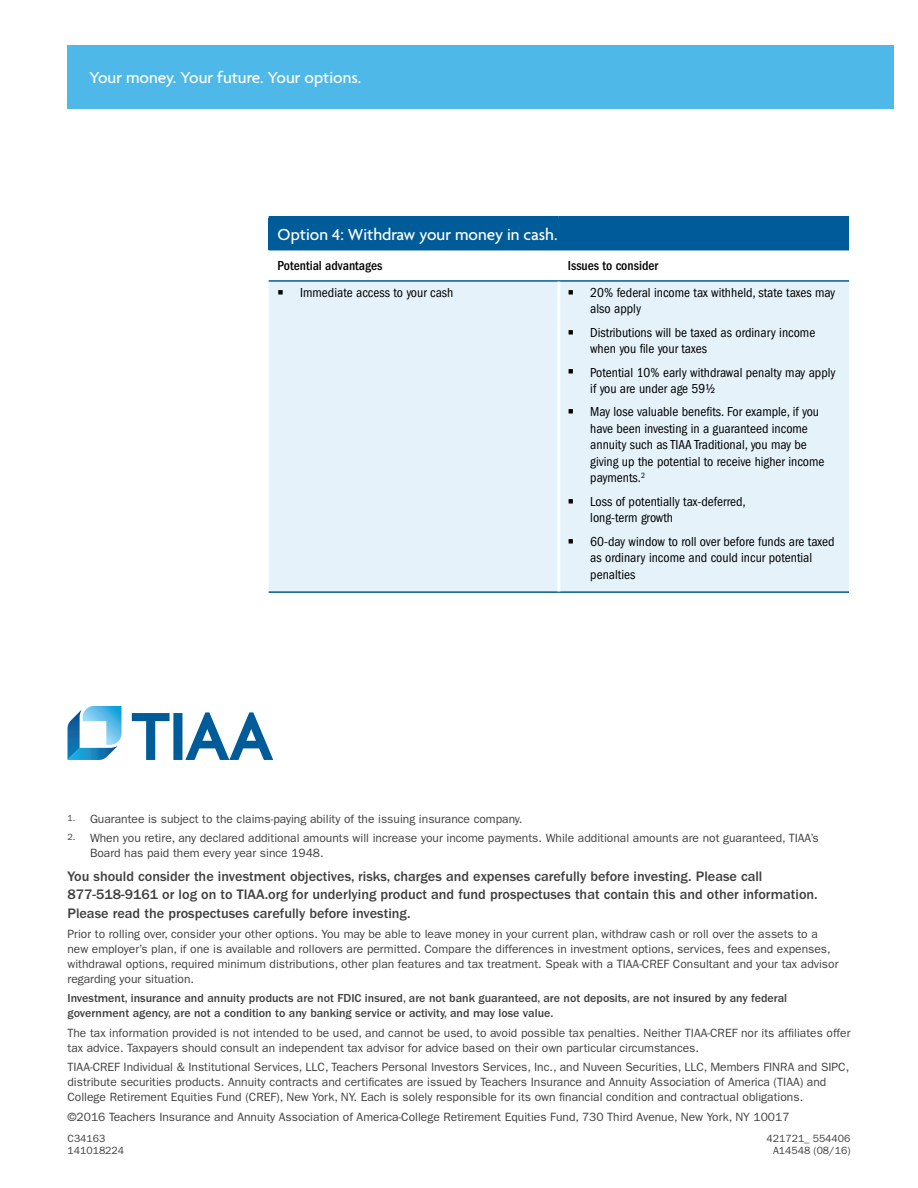
<style>
.page{position:relative;width:918px;height:1188px;background:#fff}
.page>*{position:absolute;margin:0;border:0;box-sizing:border-box;transform-origin:0 0}
.t1{font:500 17.25px "Agenda";color:#fff}
.t2{font:500 14.25px/18.8px "ITC Franklin Gothic Std";color:#404040}
.t3{font:condensed 13.5px/16.5px "ITC Franklin Gothic Std";color:#000}
.t4{font:500 condensed 13.5px "ITC Franklin Gothic Std";color:#000}
.t5{font:12px/15px "ITC Franklin Gothic Std";color:#404040}
.t6{font:500 12px/15px "ITC Franklin Gothic Std";color:#404040}
.t7{font:10.5px/12px "ITC Franklin Gothic Std";color:#404040}
</style>
<div class="page">
<svg style="left:132px;top:712px;width:141px;height:48px"></svg>
<svg style="left:67px;top:706px;width:55px;height:54px"></svg>
<div style="left:269px;top:218px;width:580px;height:32px;background:#005c98"></div>
<div style="left:269px;top:282px;width:580px;height:309px;background:#e5f2fa"></div>
<hr style="left:269px;top:216px;width:290px;height:4px;background:#005c98">
<hr style="left:559px;top:216px;width:290px;height:4px;background:#005c98">
<hr style="left:269px;top:280px;width:290px;height:2px;background:#005c98">
<hr style="left:559px;top:280px;width:290px;height:2px;background:#005c98">
<hr style="left:269px;top:591px;width:290px;height:2px;background:#005c98">
<hr style="left:559px;top:591px;width:290px;height:2px;background:#005c98">
<hr style="left:557px;top:282px;width:3px;height:309px;background:#fff">
<div style="left:68px;top:46px;width:826px;height:63px;background:#4eb9e9"></div>
<svg style="left:279px;top:290px;width:4px;height:4px"></svg>
<svg style="left:569px;top:290px;width:4px;height:4px"></svg>
<svg style="left:569px;top:330px;width:4px;height:4px"></svg>
<svg style="left:569px;top:370px;width:4px;height:4px"></svg>
<svg style="left:569px;top:409px;width:4px;height:5px"></svg>
<svg style="left:569px;top:499px;width:4px;height:4px"></svg>
<svg style="left:569px;top:539px;width:4px;height:4px"></svg>
<h1 class="t1" style="left:89px;top:68px;width:274px">Your money. Your future. Your options.</h1>
<h1 class="t1" style="left:278px;top:225px;width:281px">Option 4: Withdraw your money in cash.</h1>
<p class="t4" style="left:278px;top:258px;width:106px">Potential advantages</p>
<p class="t4" style="left:568px;top:258px;width:92px">Issues to consider</p>
<p class="t3" style="left:300px;top:284px;width:155px">Immediate access to your cash</p>
<p class="t3" style="left:590px;top:284px;width:246px">20% federal income tax withheld, state taxes may also apply</p>
<p class="t3" style="left:590px;top:324px;width:227px">Distributions will be taxed as ordinary income when you file your taxes</p>
<p class="t3" style="left:590px;top:364px;width:247px">Potential 10% early withdrawal penalty may apply if you are under age 59½</p>
<p class="t3" style="left:590px;top:404px;width:236px">May lose valuable benefits. For example, if you have been investing in a guaranteed income annuity such as TIAA Traditional, you may be giving up the potential to receive higher income payments.<sup>2</sup></p>
<p class="t3" style="left:590px;top:493px;width:157px">Loss of potentially tax-deferred, long-term growth</p>
<p class="t3" style="left:590px;top:533px;width:246px">60-day window to roll over before funds are taxed as ordinary income and could incur potential penalties</p>
<p class="t5" style="left:68px;top:811px;width:457px"><sup>1.</sup> Guarantee is subject to the claims-paying ability of the issuing insurance company.</p>
<p class="t5" style="left:90px;top:831px;width:730px;text-indent:-22px"><sup>2.</sup> When you retire, any declared additional amounts will increase your income payments. While additional amounts are not guaranteed, TIAA’s<br>Board has paid them every year since 1948.</p>
<p class="t2" style="left:68px;top:867px;width:752px">You should consider the investment objectives, risks, charges and expenses carefully before investing. Please call<br>877-518-9161 or log on to TIAA.org for underlying product and fund prospectuses that contain this and other information.<br>Please read the prospectuses carefully before investing.</p>
<p class="t5" style="left:68px;top:926px;width:773px">Prior to rolling over, consider your other options. You may be able to leave money in your current plan, withdraw cash or roll over the assets to a new employer’s plan, if one is available and rollovers are permitted. Compare the differences in investment options, services, fees and expenses, withdrawal options, required minimum distributions, other plan features and tax treatment. Speak with a TIAA-CREF Consultant and your tax advisor regarding your situation.</p>
<p class="t6" style="left:68px;top:991px;width:721px">Investment, insurance and annuity products are not FDIC insured, are not bank guaranteed, are not deposits, are not insured by any federal government agency, are not a condition to any banking service or activity, and may lose value.</p>
<p class="t5" style="left:68px;top:1025px;width:785px">The tax information provided is not intended to be used, and cannot be used, to avoid possible tax penalties. Neither TIAA-CREF nor its affiliates offer tax advice. Taxpayers should consult an independent tax advisor for advice based on their own particular circumstances.</p>
<p class="t5" style="left:68px;top:1060px;width:783px">TIAA-CREF Individual &amp; Institutional Services, LLC, Teachers Personal Investors Services, Inc., and Nuveen Securities, LLC, Members FINRA and SIPC, distribute securities products. Annuity contracts and certificates are issued by Teachers Insurance and Annuity Association of America (TIAA) and<br>College Retirement Equities Fund (CREF), New York, NY. Each is solely responsible for its own financial condition and contractual obligations.</p>
<p class="t5" style="left:68px;top:1109px;width:724px">©2016 Teachers Insurance and Annuity Association of America-College Retirement Equities Fund, 730 Third Avenue, New York, NY 10017</p>
<p class="t7" style="left:68px;top:1133px;width:58px">C34163<br>141018224</p>
<p class="t7" style="left:767px;top:1133px;width:85px;text-align:right">421721_ 554406<br>A14548 (08/16)</p>
</div>
